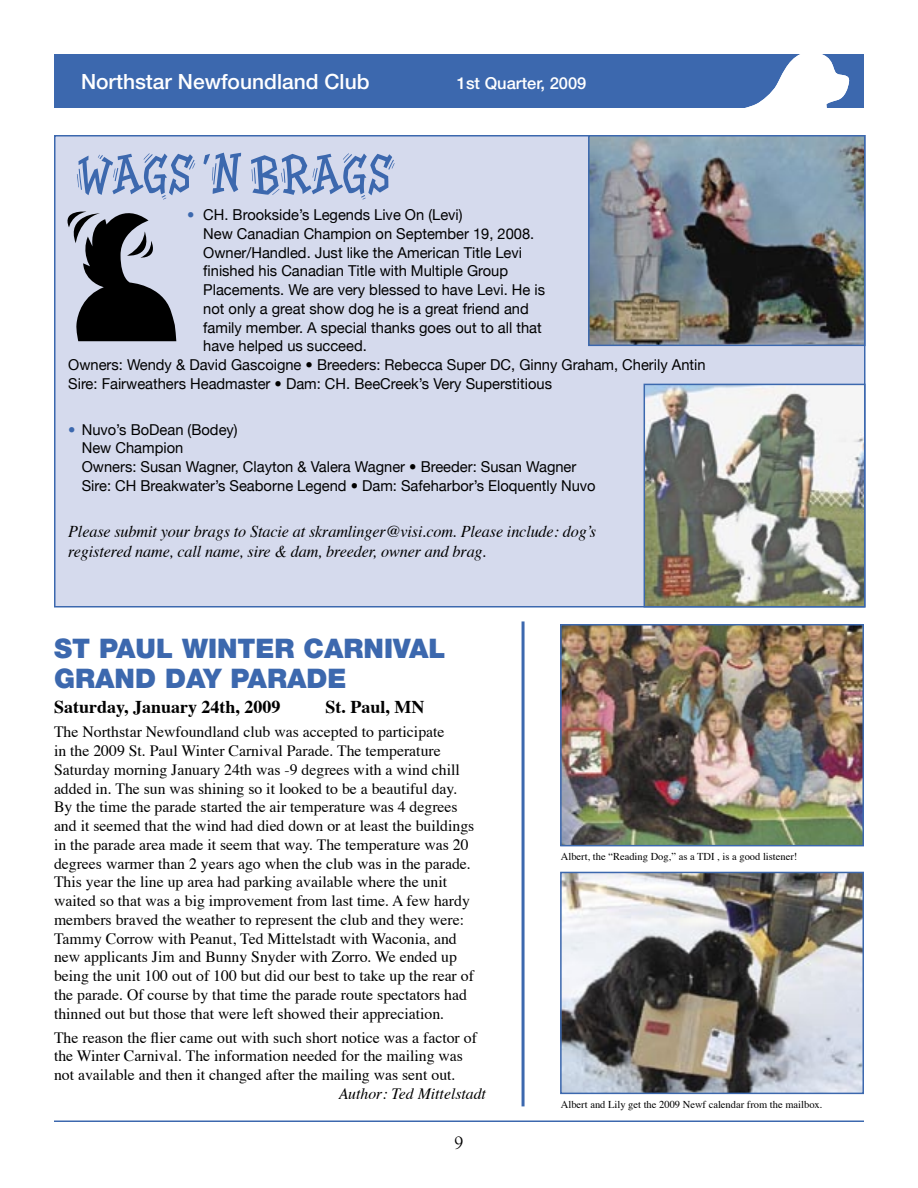
<style>
.page{position:relative;width:918px;height:1188px;background:#fff}
.page>*{position:absolute;margin:0;border:0;box-sizing:border-box;transform-origin:0 0}
.t1{font:60px "Tremor ITC";color:#3c68ae}
.t2{font:900 27px/30px "Helvetica Neue";color:#3c68ae}
.t3{font:500 21px "Helvetica Neue";color:#fff}
.t4{font:700 18px "Times";color:#000}
.t5{font:18px "Goudy";color:#000}
.t6{font:italic 16.5px/19.5px "Times";letter-spacing:-.01em;color:#000}
.t7{font:500 16.5px "Helvetica Neue";color:#fff}
.t8{font:15.75px/18.8px "Times";color:#000}
.t9{font:italic 15.75px "Times";color:#000}
.t10{font:15px/18.8px "Helvetica Neue";color:#000}
.t11{font:10.5px "Times";color:#000}
.s1{color:#3c68ae}
</style>
<div class="page">
<svg style="left:54px;top:54px;width:810px;height:54px;background:#4a73b4"></svg>
<hr style="left:54px;top:1120px;width:810px;height:2px;background:#3c68ae">
<div style="left:55px;top:136px;width:810px;height:471px;background:#d5daed"></div>
<svg style="left:67px;top:212px;width:109px;height:129px"></svg>
<img style="left:591px;top:138px;width:271px;height:205px">
<div style="left:588px;top:135px;width:277px;height:211px;border:2px solid #3c68ae"></div>
<img style="left:647px;top:387px;width:215px;height:218px">
<div style="left:644px;top:384px;width:221px;height:224px;border:2px solid #3c68ae"></div>
<img style="left:563px;top:627px;width:298px;height:216px">
<div style="left:560px;top:624px;width:304px;height:222px;border:2px solid #3c68ae"></div>
<img style="left:563px;top:875px;width:298px;height:216px">
<div style="left:560px;top:872px;width:304px;height:222px;border:2px solid #3c68ae"></div>
<hr style="left:522px;top:621px;width:3px;height:485px;background:#3c68ae">
<h3 class="t3" style="left:81px;top:69px;width:290px">Northstar Newfoundland Club</h3>
<p class="t7" style="left:457px;top:73px;width:131px">1st Quarter, 2009</p>
<h1 class="t1" style="left:77px;top:139px;width:317px">WAGS 'N BRAGS</h1>
<p class="t10" style="left:187px;top:205px;width:277px"><span class="s1">•</span> CH. Brookside’s Legends Live On (Levi)</p>
<p class="t10" style="left:203px;top:224px;width:333px">New Canadian Champion on September 19, 2008.</p>
<p class="t10" style="left:203px;top:243px;width:320px">Owner/Handled. Just like the American Title Levi</p>
<p class="t10" style="left:203px;top:262px;width:306px">finished his Canadian Title with Multiple Group</p>
<p class="t10" style="left:203px;top:280px;width:343px">Placements. We are very blessed to have Levi. He is</p>
<p class="t10" style="left:203px;top:299px;width:327px">not only a great show dog he is a great friend and</p>
<p class="t10" style="left:203px;top:318px;width:340px">family member. A special thanks goes out to all that</p>
<p class="t10" style="left:203px;top:337px;width:165px">have helped us succeed.</p>
<p class="t10" style="left:68px;top:355px;width:639px">Owners: Wendy &amp; David Gascoigne • Breeders: Rebecca Super DC, Ginny Graham, Cherily Antin</p>
<p class="t10" style="left:68px;top:374px;width:485px">Sire: Fairweathers Headmaster • Dam: CH. BeeCreek’s Very Superstitious</p>
<p class="t10" style="left:82px;top:420px;width:516px;text-indent:-13px"><span class="s1">•</span> Nuvo’s BoDean (Bodey)<br>New Champion<br>Owners: Susan Wagner, Clayton &amp; Valera Wagner • Breeder: Susan Wagner Sire: CH Breakwater’s Seaborne Legend • Dam: Safeharbor’s Eloquently Nuvo</p>
<p class="t6" style="left:68px;top:521px;width:529px">Please submit your brags to Stacie at skramlinger@visi.com. Please include: dog’s registered name, call name, sire &amp; dam, breeder, owner and brag.</p>
<h2 class="t2" style="left:54px;top:634px;width:393px">ST PAUL WINTER CARNIVAL<br>GRAND DAY PARADE</h2>
<p class="t4" style="left:54px;top:690px;width:228px">Saturday, January 24th, 2009</p>
<p class="t4" style="left:326px;top:690px;width:100px">St. Paul, MN</p>
<p class="t8" style="left:54px;top:721px;width:422px">The Northstar Newfoundland club was accepted to participate<br>in the 2009 St. Paul Winter Carnival Parade. The temperature Saturday morning January 24th was -9 degrees with a wind chill added in. The sun was shining so it looked to be a beautiful day.<br>By the time the parade started the air temperature was 4 degrees and it seemed that the wind had died down or at least the buildings in the parade area made it seem that way. The temperature was 20 degrees warmer than 2 years ago when the club was in the parade.<br>This year the line up area had parking available where the unit waited so that was a big improvement from last time. A few hardy members braved the weather to represent the club and they were:<br>Tammy Corrow with Peanut, Ted Mittelstadt with Waconia, and new applicants Jim and Bunny Snyder with Zorro. We ended up being the unit 100 out of 100 but did our best to take up the rear of the parade. Of course by that time the parade route spectators had thinned out but those that were left showed their appreciation.</p>
<p class="t8" style="left:54px;top:1027px;width:424px">The reason the flier came out with such short notice was a factor of the Winter Carnival. The information needed for the mailing was not available and then it changed after the mailing was sent out.</p>
<p class="t9" style="left:339px;top:1080px;width:149px">Author: Ted Mittelstadt</p>
<p class="t5" style="left:454px;top:1131px;width:10px">9</p>
<p class="t11" style="left:561px;top:847px;width:238px">Albert, the “Reading Dog,” as a TDI , is a good listener!</p>
<p class="t11" style="left:561px;top:1094px;width:263px">Albert and Lily get the 2009 Newf calendar from the mailbox.</p>
</div>
